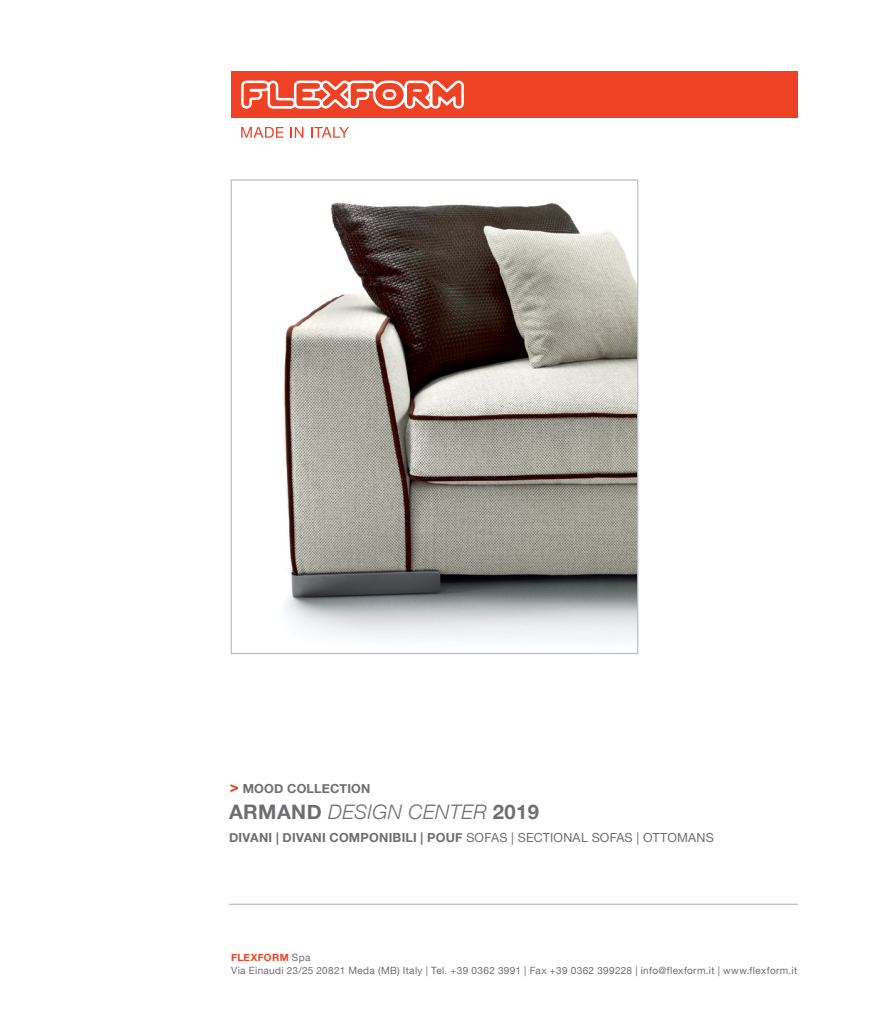
<style>
.page{position:relative;width:869px;height:1010px;background:#fff}
.page>*{position:absolute;margin:0;border:0;box-sizing:border-box;transform-origin:0 0}
.t1{font:italic 300 20px "Helvetica Neue";letter-spacing:.02em;color:#6d6e71}
.t2{font:700 12.5px "Helvetica Neue";letter-spacing:.02em;color:#6d6e71}
.t3{font:10px/12.5px "Helvetica Neue";letter-spacing:.035em;color:#6d6e71}
.s1{font-size:15px;color:#ea2f00}
.s2{font-weight:700;font-style:normal}
.s3{font-weight:400}
.s4{font-weight:700;color:#ef4123}
</style>
<div class="page">
<svg style="left:241px;top:127px;width:42px;height:11px"></svg>
<svg style="left:290px;top:127px;width:13px;height:11px"></svg>
<svg style="left:311px;top:127px;width:38px;height:11px"></svg>
<div style="left:231px;top:71px;width:566px;height:47px;background:#ef4123"></div>
<svg style="left:241px;top:80px;width:222px;height:29px"></svg>
<hr style="left:229px;top:904px;width:568px;height:1px;background:#bcbec0">
<img style="left:283px;top:202px;width:353px;height:438px">
<p class="t2" style="left:230px;top:781px;width:142px"><span class="s1">&gt;</span> MOOD COLLECTION</p>
<h1 class="t1" style="left:229px;top:800px;width:311px"><span class="s2">ARMAND</span> DESIGN CENTER <span class="s2">2019</span></h1>
<p class="t2" style="left:229px;top:830px;width:486px">DIVANI | DIVANI COMPONIBILI | POUF <span class="s3">SOFAS | SECTIONAL SOFAS | OTTOMANS</span></p>
<p class="t3" style="left:231px;top:952px;width:567px"><span class="s4">FLEXFORM</span> Spa<br>Via Einaudi 23/25 20821 Meda (MB) Italy | Tel. +39 0362 3991 | Fax +39 0362 399228 | info@flexform.it | www.flexform.it</p>
</div>
